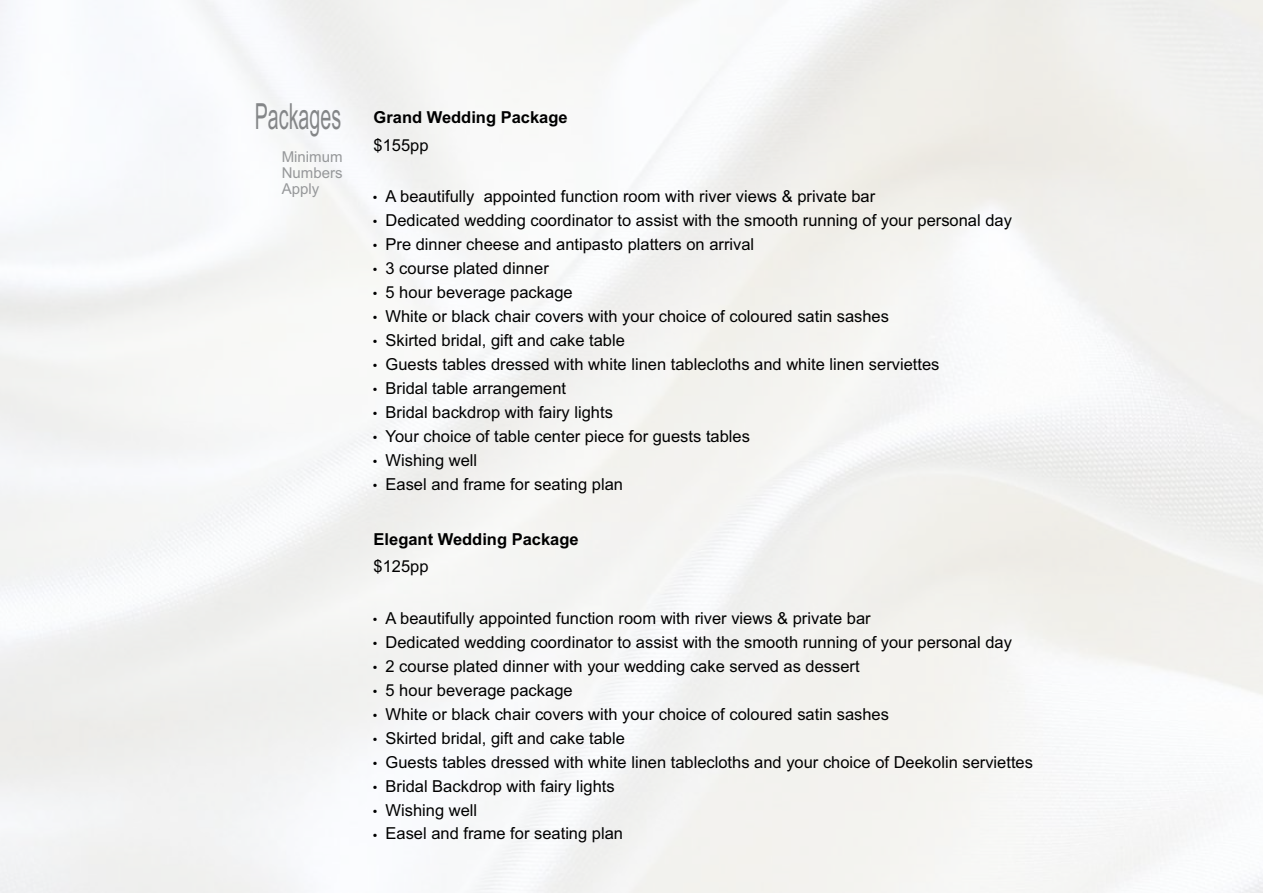
<style>
.page{position:relative;width:1263px;height:893px;background:#fff}
.page>*{position:absolute;margin:0;border:0;box-sizing:border-box;transform-origin:0 0}
.t1{font:16.5px/24px "Arial";color:#000}
.t2{font:700 16.5px/27.6px "Arial";color:#000}
.t3{font:15px/16px "Arial";color:#96989a;text-align:justify}
.s1{font-family:"Arial Narrow";font-weight:400;font-size:36px;color:#848688}
.s2{font-weight:400}
</style>
<div class="page">
<svg style="left:374px;top:617px;width:3px;height:4px"></svg>
<svg style="left:374px;top:641px;width:3px;height:4px"></svg>
<svg style="left:374px;top:665px;width:3px;height:4px"></svg>
<svg style="left:374px;top:689px;width:3px;height:4px"></svg>
<svg style="left:374px;top:713px;width:3px;height:4px"></svg>
<p class="t2" style="left:374px;top:105px;width:196px;text-indent:-119px"><span class="s1">Packages</span> Grand Wedding Package <span class="s2">$155pp</span></p>
<p class="t1" style="left:386px;top:186px;width:628px">A beautifully appointed function room with river views &amp; private bar<br>Dedicated wedding coordinator to assist with the smooth running of your personal day Pre dinner cheese and antipasto platters on arrival<br>3 course plated dinner<br>5 hour beverage package<br>White or black chair covers with your choice of coloured satin sashes<br>Skirted bridal, gift and cake table<br>Guests tables dressed with white linen tablecloths and white linen serviettes<br>Bridal table arrangement<br>Bridal backdrop with fairy lights<br>Your choice of table center piece for guests tables<br>Wishing well<br>Easel and frame for seating plan</p>
<p class="t3" style="left:282px;top:150px;width:62px">Minimum Numbers Apply</p>
<p class="t2" style="left:374px;top:526px;width:207px">Elegant Wedding Package</p>
<p class="t1" style="left:374px;top:556px;width:57px">$125pp</p>
<p class="t1" style="left:386px;top:607px;width:649px">A beautifully appointed function room with river views &amp; private bar<br>Dedicated wedding coordinator to assist with the smooth running of your personal day<br>2 course plated dinner with your wedding cake served as dessert<br>5 hour beverage package<br>White or black chair covers with your choice of coloured satin sashes<br>Skirted bridal, gift and cake table<br>Guests tables dressed with white linen tablecloths and your choice of Deekolin serviettes Bridal Backdrop with fairy lights<br>Wishing well<br>Easel and frame for seating plan</p>
</div>
